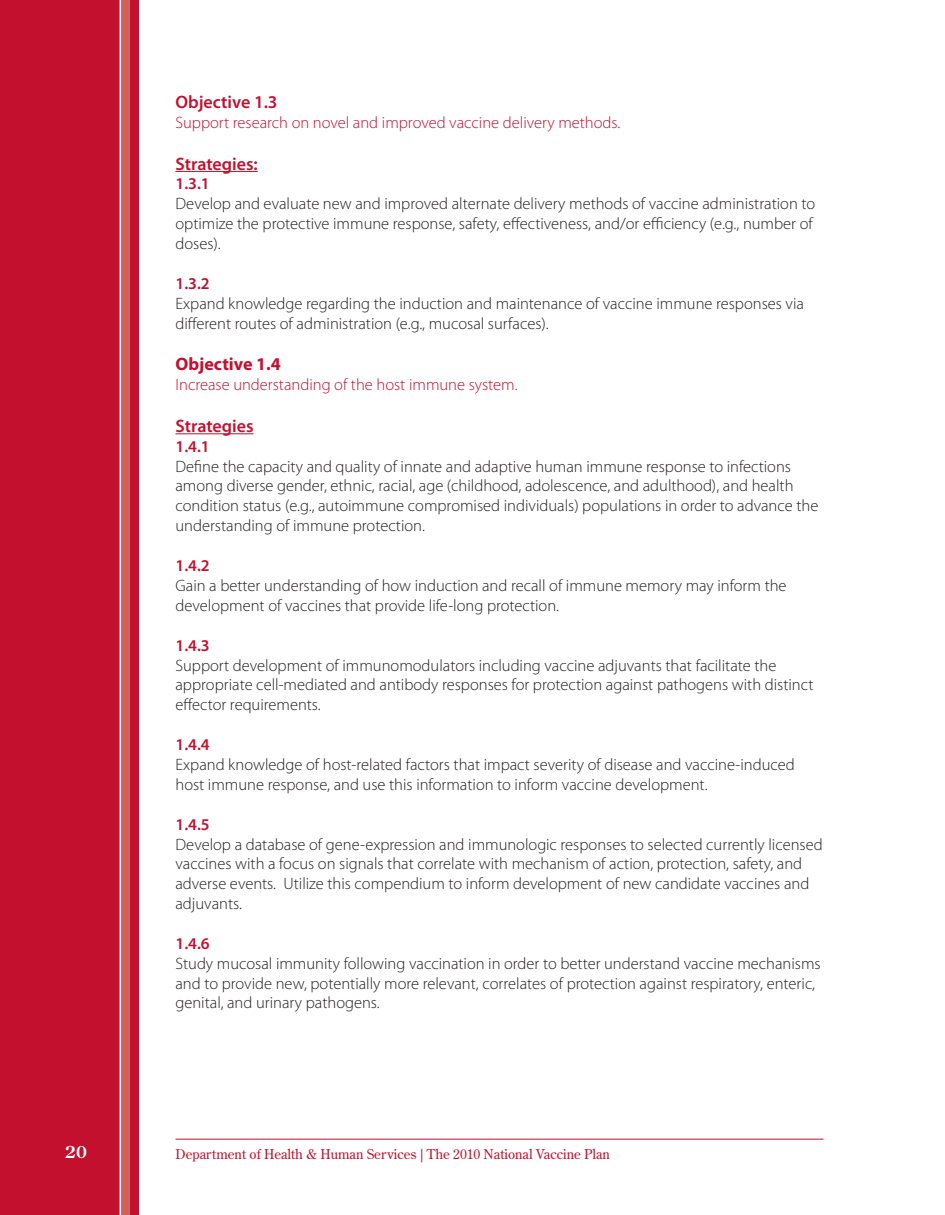
<style>
.page{position:relative;width:945px;height:1215px;background:#fff}
.page>*{position:absolute;margin:0;border:0;box-sizing:border-box;transform-origin:0 0}
.Strategies{font:600 18px "Myriad Pro";letter-spacing:-.005em;color:#c3102f}
.Objective__Strategie{font:600 18px "Myriad Pro";color:#c3102f}
.Objective__Strategie-2{font:700 18px "Myriad Pro";color:#c3102f}
.t1{font:300 16.5px/19.8px "Myriad Pro";color:#231f20}
.Objective_Text{font:300 16.5px "Myriad Pro";color:#c3102f}
.Strategy{font:600 16.5px "Myriad Pro";color:#c3102f}
.t2{font:700 16.5px "Century Old Style Std";color:#fff}
.t3{font:13.5px "Century Old Style Std";color:#c3102f}
</style>
<div class="page">
<div style="left:0;top:0;width:139px;height:1215px;background:#c3102f"></div>
<div style="left:121px;top:0;width:9px;height:1215px;background:#d46159"></div>
<hr style="left:120px;top:0;width:1px;height:1215px;background:#fff">
<hr style="left:176px;top:1139px;width:648px;height:1px;background:#c3102f">
<hr style="left:176px;top:171px;width:82px;height:1px;background:#c3102f">
<hr style="left:176px;top:434px;width:78px;height:1px;background:#c3102f">
<p class="Objective__Strategie" style="left:176px;top:91px;width:104px">Objective 1.3</p>
<p class="Objective_Text" style="left:176px;top:113px;width:446px">Support research on novel and improved vaccine delivery methods.</p>
<p class="Strategies" style="left:176px;top:152px;width:84px">Strategies:</p>
<p class="Strategy" style="left:176px;top:173px;width:36px">1.3.1</p>
<p class="t1" style="left:176px;top:194px;width:641px">Develop and evaluate new and improved alternate delivery methods of vaccine administration to optimize the protective immune response, safety, effectiveness, and/or efficiency (e.g., number of doses).</p>
<p class="Strategy" style="left:176px;top:273px;width:36px">1.3.2</p>
<p class="t1" style="left:176px;top:294px;width:630px">Expand knowledge regarding the induction and maintenance of vaccine immune responses via different routes of administration (e.g., mucosal surfaces).</p>
<p class="Objective__Strategie-2" style="left:176px;top:353px;width:107px">Objective 1.4</p>
<p class="Objective_Text" style="left:176px;top:376px;width:344px">Increase understanding of the host immune system.</p>
<p class="Strategies" style="left:176px;top:415px;width:80px">Strategies</p>
<p class="Strategy" style="left:176px;top:436px;width:36px">1.4.1</p>
<p class="t1" style="left:176px;top:456px;width:644px">Define the capacity and quality of innate and adaptive human immune response to infections among diverse gender, ethnic, racial, age (childhood, adolescence, and adulthood), and health condition status (e.g., autoimmune compromised individuals) populations in order to advance the understanding of immune protection.</p>
<p class="Strategy" style="left:176px;top:555px;width:36px">1.4.2</p>
<p class="t1" style="left:176px;top:576px;width:613px">Gain a better understanding of how induction and recall of immune memory may inform the development of vaccines that provide life-long protection.</p>
<p class="Strategy" style="left:176px;top:635px;width:36px">1.4.3</p>
<p class="t1" style="left:176px;top:655px;width:639px">Support development of immunomodulators including vaccine adjuvants that facilitate the appropriate cell-mediated and antibody responses for protection against pathogens with distinct effector requirements.</p>
<p class="Strategy" style="left:176px;top:734px;width:36px">1.4.4</p>
<p class="t1" style="left:176px;top:755px;width:621px">Expand knowledge of host-related factors that impact severity of disease and vaccine-induced host immune response, and use this information to inform vaccine development.</p>
<p class="Strategy" style="left:176px;top:814px;width:36px">1.4.5</p>
<p class="t1" style="left:176px;top:834px;width:649px">Develop a database of gene-expression and immunologic responses to selected currently licensed vaccines with a focus on signals that correlate with mechanism of action, protection, safety, and adverse events. Utilize this compendium to inform development of new candidate vaccines and adjuvants.</p>
<p class="Strategy" style="left:176px;top:933px;width:36px">1.4.6</p>
<p class="t1" style="left:176px;top:954px;width:647px">Study mucosal immunity following vaccination in order to better understand vaccine mechanisms and to provide new, potentially more relevant, correlates of protection against respiratory, enteric, genital, and urinary pathogens.</p>
<p class="t2" style="left:65px;top:1141px;width:23px">20</p>
<p class="t3" style="left:176px;top:1145px;width:436px">Department of Health &amp; Human Services | The 2010 National Vaccine Plan</p>
</div>
